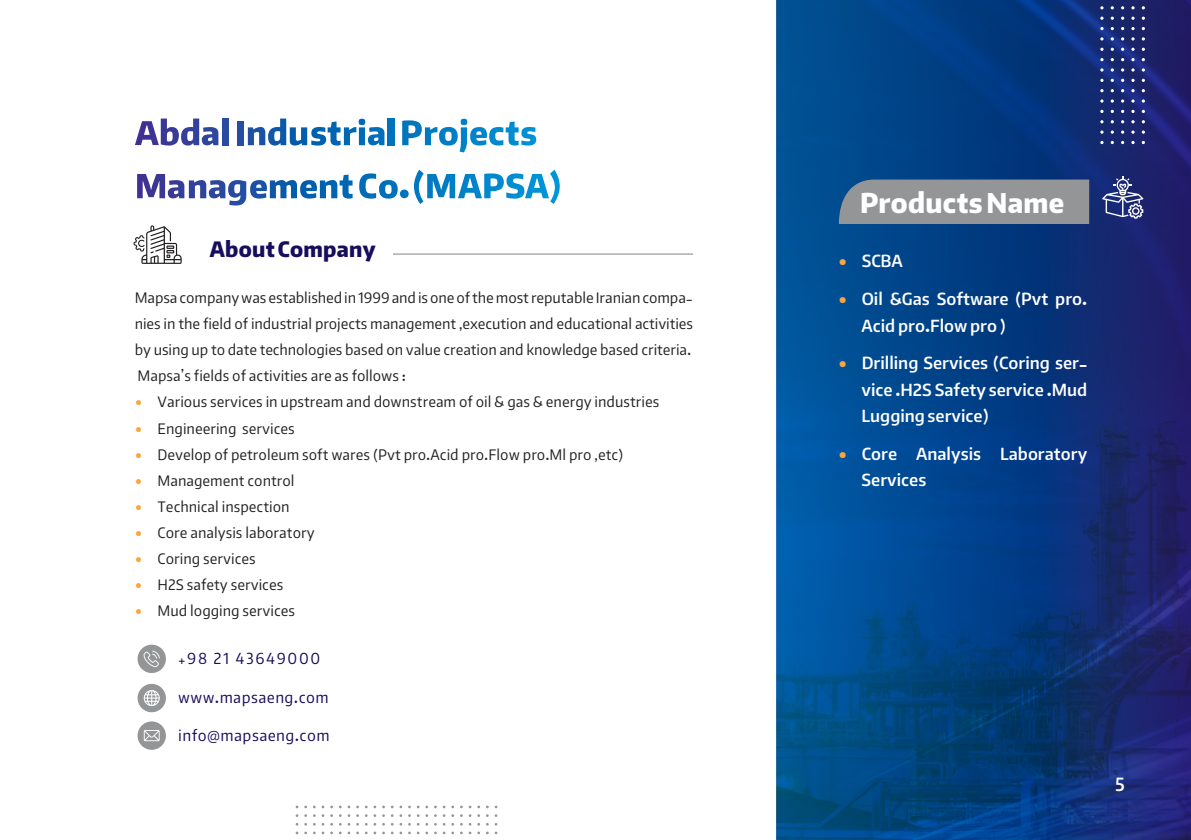
<style>
.page{position:relative;width:1191px;height:840px;background:#fff}
.page>*{position:absolute;margin:0;border:0;box-sizing:border-box;transform-origin:0 0}
.t1{font:900 36px "w Nian";letter-spacing:.01em;color:#fff}
.t2{font:900 28px "w Nian";letter-spacing:.01em;color:#170d5c}
.t3{font:700 24px "w Nian";color:#fff}
.t4{font:700 22px/26.4px "w Nian";color:#fff}
.t5{font:20px/38.4px "w Nian";letter-spacing:.02em;color:#170d5c}
.t6{font:19px/26px "w Nian";color:#221f1f;text-align:justify}
.s1{font-size:26px;color:#f9a63f}
</style>
<div class="page">
<img style="left:776px;top:0;width:415px;height:839px">
<div style="left:839px;top:179px;width:250px;height:45px;background:#939597"></div>
<svg style="left:1102px;top:176px;width:41px;height:42px;background:#515c96"></svg>
<svg style="left:295px;top:805px;width:203px;height:30px"></svg>
<svg style="left:1094px;top:0;width:57px;height:149px;background:#27357b"></svg>
<img style="left:135px;top:121px;width:24px;height:24px">
<img style="left:161px;top:118px;width:18px;height:27px">
<img style="left:181px;top:118px;width:18px;height:27px">
<img style="left:202px;top:127px;width:16px;height:18px">
<img style="left:223px;top:118px;width:6px;height:27px">
<img style="left:237px;top:121px;width:6px;height:24px">
<img style="left:248px;top:127px;width:17px;height:18px">
<img style="left:268px;top:118px;width:18px;height:27px">
<img style="left:290px;top:127px;width:17px;height:18px">
<img style="left:311px;top:127px;width:15px;height:18px">
<img style="left:327px;top:121px;width:13px;height:24px">
<img style="left:344px;top:127px;width:12px;height:18px">
<img style="left:358px;top:118px;width:7px;height:27px">
<img style="left:368px;top:127px;width:16px;height:18px">
<img style="left:388px;top:118px;width:6px;height:27px">
<img style="left:402px;top:120px;width:20px;height:25px">
<img style="left:425px;top:127px;width:12px;height:18px">
<img style="left:439px;top:127px;width:19px;height:18px">
<img style="left:459px;top:118px;width:8px;height:34px">
<img style="left:470px;top:127px;width:17px;height:18px">
<img style="left:489px;top:127px;width:14px;height:18px">
<img style="left:505px;top:121px;width:13px;height:24px">
<img style="left:521px;top:127px;width:15px;height:18px">
<img style="left:137px;top:174px;width:28px;height:24px">
<img style="left:168px;top:180px;width:16px;height:18px">
<img style="left:189px;top:180px;width:17px;height:18px">
<img style="left:209px;top:180px;width:16px;height:18px">
<img style="left:228px;top:180px;width:18px;height:25px">
<img style="left:250px;top:180px;width:17px;height:18px">
<img style="left:270px;top:180px;width:27px;height:18px">
<img style="left:300px;top:180px;width:17px;height:18px">
<img style="left:320px;top:180px;width:17px;height:18px">
<img style="left:339px;top:174px;width:13px;height:24px">
<img style="left:359px;top:173px;width:17px;height:25px">
<img style="left:379px;top:180px;width:19px;height:18px">
<svg style="left:400px;top:189px;width:9px;height:9px"></svg>
<img style="left:414px;top:170px;width:10px;height:34px">
<img style="left:427px;top:174px;width:28px;height:24px">
<img style="left:458px;top:174px;width:24px;height:24px">
<img style="left:484px;top:173px;width:20px;height:25px">
<img style="left:506px;top:173px;width:43px;height:25px">
<img style="left:550px;top:170px;width:10px;height:34px">
<div style="left:138px;top:644px;width:28px;height:28px;background:#939597;border-radius:50%"></div>
<div style="left:138px;top:683px;width:28px;height:28px;background:#939597;border-radius:50%"></div>
<div style="left:138px;top:721px;width:28px;height:28px;background:#939597;border-radius:50%"></div>
<svg style="left:144px;top:690px;width:16px;height:15px"></svg>
<svg style="left:144px;top:650px;width:16px;height:16px"></svg>
<svg style="left:134px;top:225px;width:48px;height:39px"></svg>
<hr style="left:393px;top:253px;width:300px;height:1px;background:#808284">
<svg style="left:144px;top:730px;width:16px;height:10px"></svg>
<h2 class="t2" style="left:210px;top:240px;width:167px">About Company</h2>
<p class="t6" style="left:135px;top:285px;width:560px">Mapsa company was established in 1999 and is one of the most reputable Iranian compa&shy;nies in the field of industrial projects management ,execution and educational activities by using up to date technologies based on value creation and knowledge based criteria.<br>Mapsa’s fields of activities are as follows :</p>
<p class="t6" style="left:135px;top:389px;width:526px"><span class="s1">•</span> Various services in upstream and downstream of oil &amp; gas &amp; energy industries</p>
<p class="t6" style="left:135px;top:415px;width:162px"><span class="s1">•</span> Engineering services</p>
<p class="t6" style="left:135px;top:441px;width:490px"><span class="s1">•</span> Develop of petroleum soft wares (Pvt pro.Acid pro.Flow pro.Ml pro ,etc)</p>
<p class="t6" style="left:135px;top:467px;width:161px"><span class="s1">•</span> Management control</p>
<p class="t6" style="left:135px;top:493px;width:156px"><span class="s1">•</span> Technical inspection</p>
<p class="t6" style="left:135px;top:519px;width:181px"><span class="s1">•</span> Core analysis laboratory</p>
<p class="t6" style="left:135px;top:545px;width:123px"><span class="s1">•</span> Coring services</p>
<p class="t6" style="left:135px;top:571px;width:150px"><span class="s1">•</span> H2S safety services</p>
<p class="t6" style="left:135px;top:597px;width:162px"><span class="s1">•</span> Mud logging services</p>
<p class="t5" style="left:178px;top:639px;width:153px">+98 21 43649000 www.mapsaeng.com info@mapsaeng.com</p>
<h1 class="t1" style="left:860px;top:191px;width:206px">Products Name</h1>
<p class="t4" style="left:839px;top:248px;width:65px"><span class="s1">•</span> SCBA</p>
<p class="t4" style="left:861px;top:286px;width:227px;text-indent:-23px"><span class="s1">•</span> Oil &amp;Gas Software (Pvt pro.<br>Acid pro.Flow pro )</p>
<p class="t4" style="left:861px;top:350px;width:227px;text-align:justify;text-indent:-23px"><span class="s1">•</span> Drilling Services (Coring ser&shy;vice .H2S Safety service .Mud Lugging service)</p>
<p class="t4" style="left:861px;top:441px;width:227px;text-indent:-23px"><span class="s1">•</span> Core Analysis Laboratory<br>Services</p>
<p class="t3" style="left:1115px;top:774px;width:11px">5</p>
</div>
